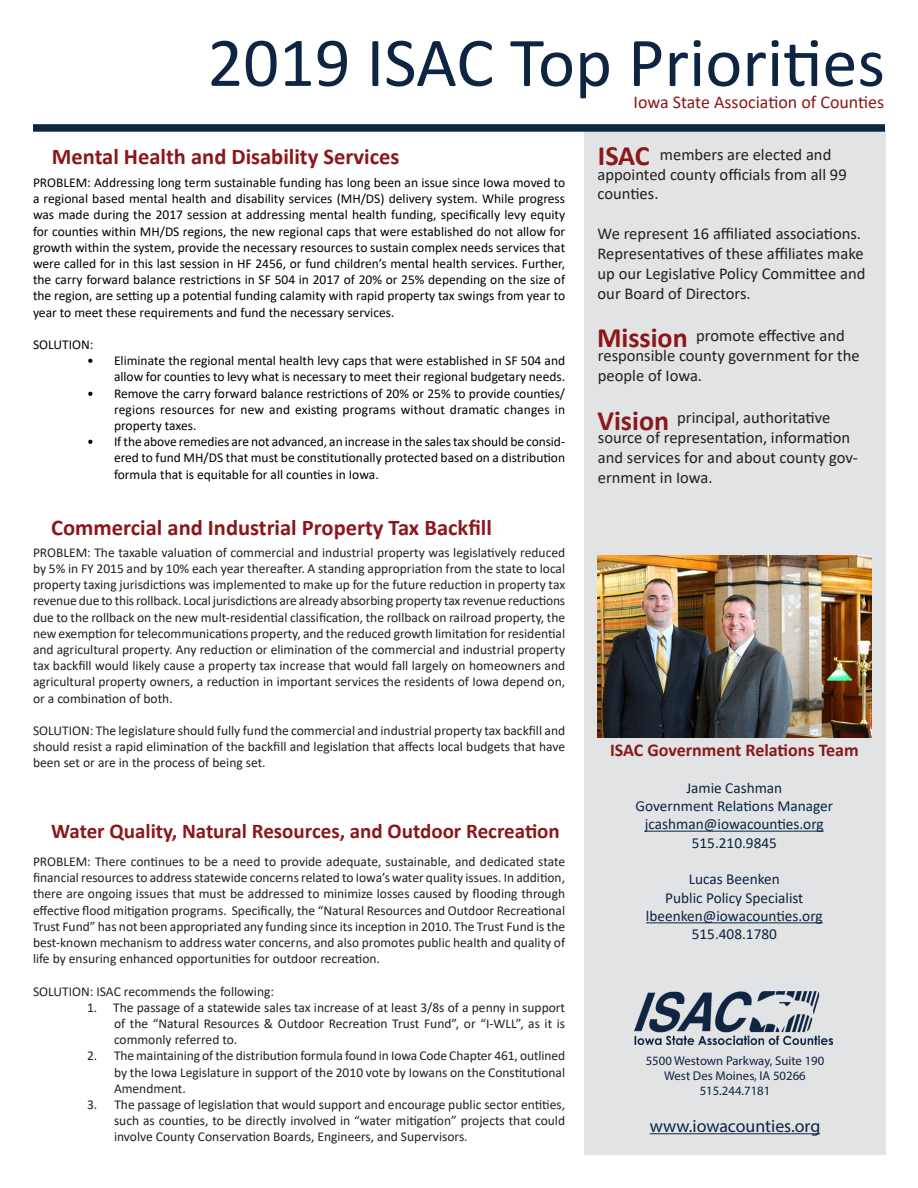
<style>
.page{position:relative;width:918px;height:1188px;background:#fff}
.page>*{position:absolute;margin:0;border:0;box-sizing:border-box;transform-origin:0 0}
.t1{font:70.5px "Calibri";color:#0d2442}
.t2{font:700 28.05px "Calibri";color:#8b171a}
.t3{font:700 22.5px "Calibri";color:#8b171a}
.t4{font:700 21px "Calibri";color:#8b171a}
.t5{font:18px "Calibri";color:#8b171a}
.t6{font:700 18px "Calibri";color:#8b171a}
.t7{font:17.85px "Myriad Pro";color:#0d2442}
.t8{font:16.5px/19.8px "Calibri";color:#231f20}
.t9{font:15.3px "Calibri";color:#0d2442}
.t10{font:13.5px/16.2px "Calibri";color:#231f20;text-align:justify}
.t11{font:13.5px/16.2px "Calibri";color:#010202;text-align:justify}
.t12{font:12.75px "Myriad Pro";color:#0d2442}
</style>
<div class="page">
<div style="left:584px;top:130px;width:301px;height:1025px;background:#e2e3e4"></div>
<img style="left:598px;top:556px;width:273px;height:182px">
<hr style="left:645px;top:831px;width:179px;height:1px;background:#0d2442">
<hr style="left:646px;top:922px;width:177px;height:1px;background:#0d2442">
<img style="left:634px;top:992px;width:199px;height:52px">
<hr style="left:650px;top:1133px;width:170px;height:1px;background:#0d2442">
<svg style="left:33px;top:124px;width:852px;height:8px;background:#1b304d"></svg>
<p class="t1" style="left:208px;top:14px;width:679px">2019 ISAC Top Priorities</p>
<p class="t5" style="left:633px;top:90px;width:252px">Iowa State Association of Counties</p>
<p class="t3" style="left:52px;top:141px;width:349px">Mental Health and Disability Services</p>
<p class="t11" style="left:33px;top:174px;width:534px">PROBLEM: Addressing long term sustainable funding has long been an issue since Iowa moved to a regional based mental health and disability services (MH/DS) delivery system. While progress was made during the 2017 session at addressing mental health funding, specifically levy equity for counties within MH/DS regions, the new regional caps that were established do not allow for growth within the system, provide the necessary resources to sustain complex needs services that were called for in this last session in HF 2456, or fund children’s mental health services. Further, the carry forward balance restrictions in SF 504 in 2017 of 20% or 25% depending on the size of the region, are setting up a potential funding calamity with rapid property tax swings from year to year to meet these requirements and fund the necessary services.</p>
<p class="t11" style="left:33px;top:336px;width:62px">SOLUTION:</p>
<p class="t11" style="left:87px;top:352px;width:480px;text-align:right">• Eliminate the regional mental health levy caps that were established in SF 504 and allow for counties to levy what is necessary to meet their regional budgetary needs.</p>
<p class="t11" style="left:114px;top:385px;width:453px;text-indent:-27px">• Remove the carry forward balance restrictions of 20% or 25% to provide counties/ regions resources for new and existing programs without dramatic changes in property taxes.</p>
<p class="t11" style="left:114px;top:433px;width:453px;text-indent:-27px">• If the above remedies are not advanced, an increase in the sales tax should be consid&shy;ered to fund MH/DS that must be constitutionally protected based on a distribution formula that is equitable for all counties in Iowa.</p>
<p class="t3" style="left:51px;top:512px;width:442px">Commercial and Industrial Property Tax Backfill</p>
<p class="t10" style="left:33px;top:544px;width:534px">PROBLEM: The taxable valuation of commercial and industrial property was legislatively reduced by 5% in FY 2015 and by 10% each year thereafter. A standing appropriation from the state to local property taxing jurisdictions was implemented to make up for the future reduction in property tax revenue due to this rollback. Local jurisdictions are already absorbing property tax revenue reductions due to the rollback on the new mult-residential classification, the rollback on railroad property, the new exemption for telecommunications property, and the reduced growth limitation for residential and agricultural property. Any reduction or elimination of the commercial and industrial property tax backfill would likely cause a property tax increase that would fall largely on homeowners and agricultural property owners, a reduction in important services the residents of Iowa depend on, or a combination of both.</p>
<p class="t10" style="left:33px;top:722px;width:534px">SOLUTION: The legislature should fully fund the commercial and industrial property tax backfill and should resist a rapid elimination of the backfill and legislation that affects local budgets that have been set or are in the process of being set.</p>
<p class="t4" style="left:51px;top:817px;width:510px">Water Quality, Natural Resources, and Outdoor Recreation</p>
<p class="t10" style="left:33px;top:853px;width:534px">PROBLEM: There continues to be a need to provide adequate, sustainable, and dedicated state financial resources to address statewide concerns related to Iowa’s water quality issues. In addition, there are ongoing issues that must be addressed to minimize losses caused by flooding through effective flood mitigation programs. Specifically, the “Natural Resources and Outdoor Recreational Trust Fund” has not been appropriated any funding since its inception in 2010. The Trust Fund is the best-known mechanism to address water concerns, and also promotes public health and quality of life by ensuring enhanced opportunities for outdoor recreation.</p>
<p class="t10" style="left:33px;top:983px;width:243px">SOLUTION: ISAC recommends the following:</p>
<p class="t10" style="left:114px;top:999px;width:453px;text-indent:-27px">1. The passage of a statewide sales tax increase of at least 3/8s of a penny in support of the “Natural Resources &amp; Outdoor Recreation Trust Fund”, or “I-WLL”, as it is commonly referred to.</p>
<p class="t10" style="left:114px;top:1048px;width:453px;text-indent:-27px">2. The maintaining of the distribution formula found in Iowa Code Chapter 461, outlined by the Iowa Legislature in support of the 2010 vote by Iowans on the Constitutional Amendment.</p>
<p class="t10" style="left:87px;top:1096px;width:12px">3.</p>
<p class="t10" style="left:114px;top:1096px;width:453px">The passage of legislation that would support and encourage public sector entities, such as counties, to be directly involved in “water mitigation” projects that could involve County Conservation Boards, Engineers, and Supervisors.</p>
<p class="t2" style="left:598px;top:136px;width:53px">ISAC</p>
<p class="t8" style="left:598px;top:144px;width:251px;text-indent:62px">members are elected and appointed county officials from all 99 counties.</p>
<p class="t8" style="left:598px;top:223px;width:269px">We represent 16 affiliated associations.<br>Representatives of these affiliates make up our Legislative Policy Committee and our Board of Directors.</p>
<p class="t2" style="left:597px;top:317px;width:92px">Mission</p>
<p class="t8" style="left:598px;top:326px;width:263px;text-indent:98px">promote effective and responsible county government for the people of Iowa.</p>
<p class="t2" style="left:598px;top:401px;width:73px">Vision</p>
<p class="t8" style="left:598px;top:408px;width:261px;text-indent:79px">principal, authoritative source of representation, information and services for and about county gov&shy;ernment in Iowa.</p>
<p class="t6" style="left:610px;top:737px;width:250px">ISAC Government Relations Team</p>
<p class="t9" style="left:686px;top:777px;width:97px">Jamie Cashman</p>
<p class="t9" style="left:636px;top:795px;width:199px">Government Relations Manager</p>
<p class="t9" style="left:645px;top:814px;width:180px">jcashman@iowacounties.org</p>
<p class="t9" style="left:692px;top:832px;width:87px">515.210.9845</p>
<p class="t9" style="left:689px;top:869px;width:93px">Lucas Beenken</p>
<p class="t9" style="left:665px;top:887px;width:140px">Public Policy Specialist</p>
<p class="t9" style="left:646px;top:905px;width:178px">lbeenken@iowacounties.org</p>
<p class="t9" style="left:692px;top:924px;width:87px">515.408.1780</p>
<p class="t12" style="left:646px;top:1053px;width:180px">5500 Westown Parkway, Suite 190</p>
<p class="t12" style="left:664px;top:1068px;width:143px">West Des Moines, IA 50266</p>
<p class="t12" style="left:700px;top:1083px;width:72px">515.244.7181</p>
<p class="t7" style="left:650px;top:1115px;width:172px">www.iowacounties.org</p>
</div>
